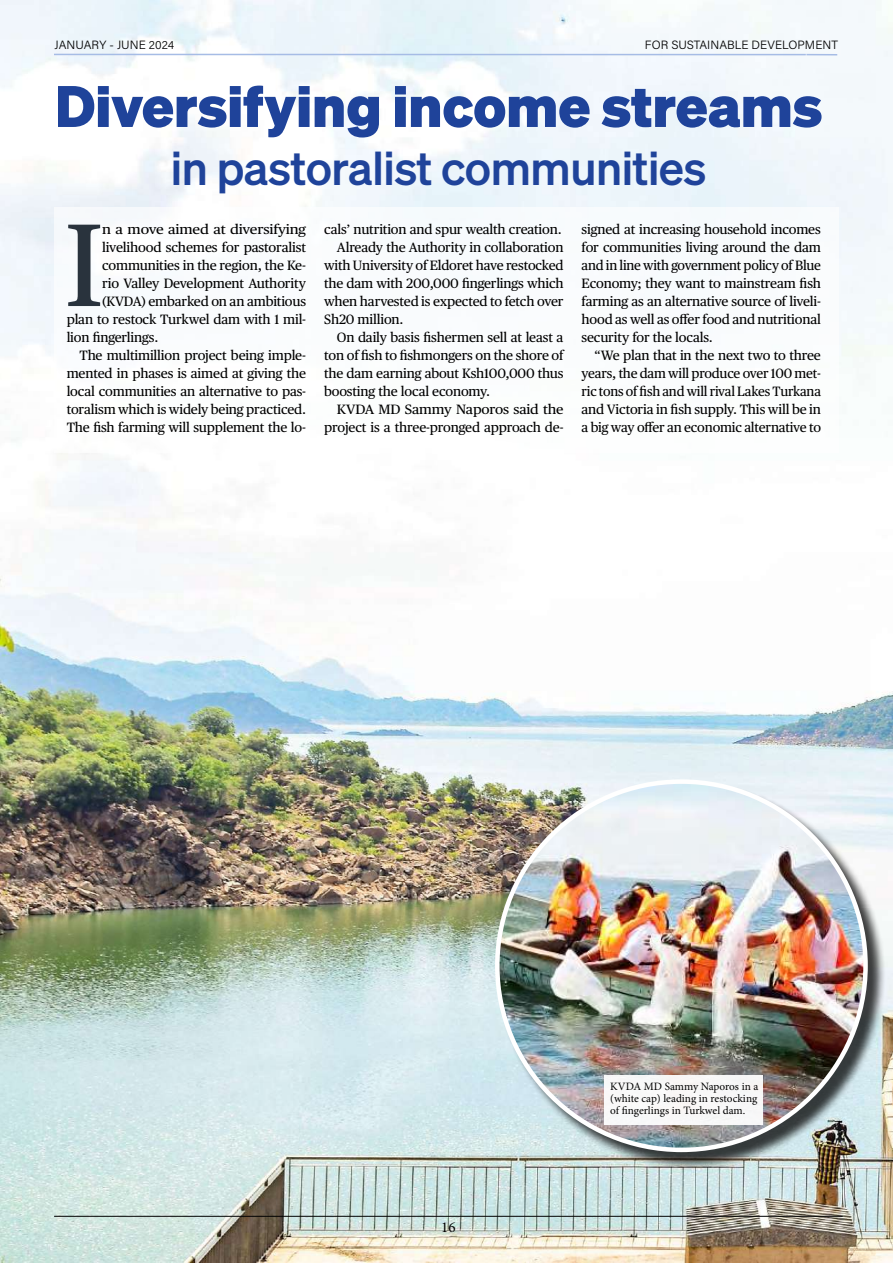
<style>
.page{position:relative;width:893px;height:1263px;background:#fff}
.page>*{position:absolute;margin:0;border:0;box-sizing:border-box;transform-origin:0 0}
.t1{font:117.45px "Publico Text";color:#29333d}
.t2{font:700 57px "Sohne";color:#1f439a}
.t3{font:46.5px "Sohne Kraftig";letter-spacing:-.01em;color:#1f439a}
.t4{font:15px "Minion Pro";color:#000}
.t5{font:13.5px/18px "Publico Text";letter-spacing:-.015em;color:#000;text-align:justify}
.t6{font:13.5px "Publico Text";letter-spacing:-.015em;color:#000;scale:1.1 1}
.t7{font:13.5px "Publico Text";letter-spacing:-.015em;color:#000;scale:1.06 1}
.t8{font:12px "Acumin Variable Concept";color:#000}
.t9{font:11.25px/12px "Minion Pro";color:#000;text-align:justify}
</style>
<div class="page">
<img style="left:0;top:0;width:893px;height:1263px">
<div style="left:54px;top:207px;width:785px;height:245px;background:#fff"></div>
<div style="left:498px;top:782px;width:388px;height:388px;background:#000;opacity:.75"></div>
<img style="left:497px;top:783px;width:368px;height:367px">
<hr style="left:54px;top:1216px;width:789px;height:1px;background:#000">
<div style="left:605px;top:1075px;width:158px;height:50px;background:#f8f8f8"></div>
<hr style="left:54px;top:54px;width:752px;height:1px;background:#a6bce5">
<hr style="left:806px;top:54px;width:31px;height:2px;background:#a6bce5">
<p class="t8" style="left:55px;top:37px;width:121px">JANUARY - JUNE 2024</p>
<p class="t8" style="left:645px;top:37px;width:194px">FOR SUSTAINABLE DEVELOPMENT</p>
<h2 class="t2" style="left:55px;top:70px;width:769px">Diversifying income streams</h2>
<h3 class="t3" style="left:171px;top:140px;width:537px">in pastoralist communities</h3>
<h1 class="t1" style="left:65px;top:176px;width:41px">I</h1>
<p class="t6" style="left:102px;top:219px;width:187px">n a move aimed at diversifying</p>
<p class="t5" style="left:102px;top:237px;width:205px">livelihood schemes for pastoralist</p>
<p class="t5" style="left:102px;top:255px;width:205px">communities in the region, the Ke-</p>
<p class="t5" style="left:102px;top:273px;width:205px">rio Valley Development Authority</p>
<p class="t5" style="left:102px;top:291px;width:205px">(KVDA) embarked on an ambitious</p>
<p class="t5" style="left:67px;top:309px;width:241px">plan to restock Turkwel dam with 1 mil-</p>
<p class="t5" style="left:67px;top:327px;width:93px">lion fingerlings.</p>
<p class="t5" style="left:79px;top:345px;width:228px">The multimillion project being imple-</p>
<p class="t5" style="left:67px;top:363px;width:241px">mented in phases is aimed at giving the</p>
<p class="t5" style="left:67px;top:381px;width:241px">local communities an alternative to pas-</p>
<p class="t5" style="left:67px;top:399px;width:241px">toralism which is widely being practiced.</p>
<p class="t5" style="left:67px;top:417px;width:241px">The fish farming will supplement the lo-</p>
<p class="t5" style="left:324px;top:219px;width:239px">cals’ nutrition and spur wealth creation.</p>
<p class="t5" style="left:337px;top:237px;width:228px">Already the Authority in collaboration</p>
<p class="t5" style="left:324px;top:255px;width:241px">with University of Eldoret have restocked</p>
<p class="t5" style="left:324px;top:273px;width:241px">the dam with 200,000 fingerlings which</p>
<p class="t5" style="left:324px;top:291px;width:241px">when harvested is expected to fetch over</p>
<p class="t5" style="left:324px;top:309px;width:81px">Sh20 million.</p>
<p class="t5" style="left:337px;top:327px;width:228px">On daily basis fishermen sell at least a</p>
<p class="t5" style="left:324px;top:345px;width:241px">ton of fish to fishmongers on the shore of</p>
<p class="t5" style="left:324px;top:363px;width:241px">the dam earning about Ksh100,000 thus</p>
<p class="t5" style="left:324px;top:381px;width:168px">boosting the local economy.</p>
<p class="t7" style="left:337px;top:399px;width:215px">KVDA MD Sammy Naporos said the</p>
<p class="t5" style="left:324px;top:417px;width:241px">project is a three-pronged approach de-</p>
<p class="t5" style="left:582px;top:219px;width:241px">signed at increasing household incomes for communities living around the dam and in line with government policy of Blue Economy; they want to mainstream fish farming as an alternative source of liveli&shy;hood as well as offer food and nutritional security for the locals.</p>
<p class="t5" style="left:582px;top:345px;width:241px;text-indent:13px">“We plan that in the next two to three years, the dam will produce over 100 met&shy;ric tons of fish and will rival Lakes Turkana and Victoria in fish supply. This will be in a big way offer an economic alternative to</p>
<p class="t4" style="left:441px;top:1217px;width:16px">16</p>
<p class="t9" style="left:610px;top:1080px;width:150px">KVDA MD Sammy Naporos in a (white cap) leading in restocking of fingerlings in Turkwel dam.</p>
</div>
